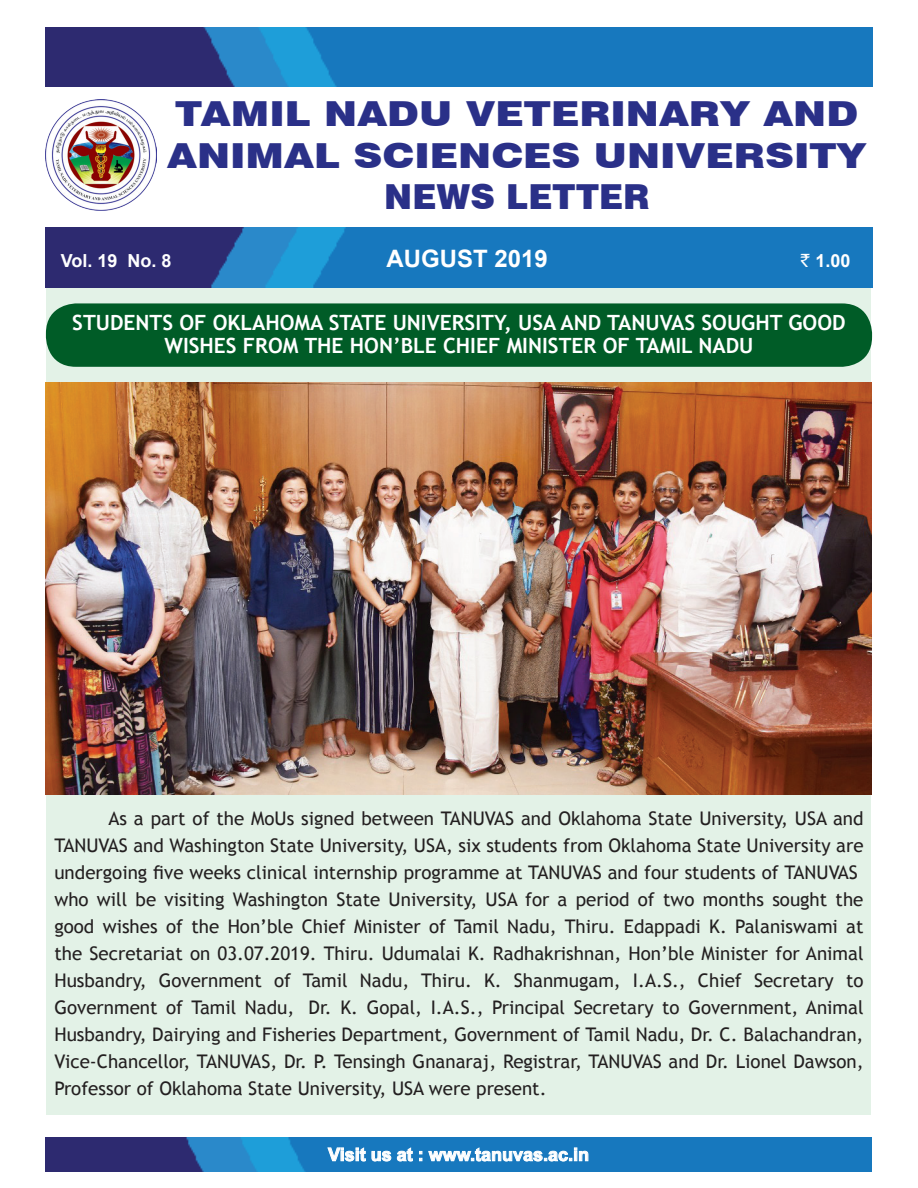
<style>
.page{position:relative;width:918px;height:1188px;background:#fff}
.page>*{position:absolute;margin:0;border:0;box-sizing:border-box;transform-origin:0 0}
.t1{font:900 34.5px "Swiss 721 BT";color:#2a3088;scale:1.18 1}
.t2{font:900 34.5px "Swiss 721 BT";color:#2a3088}
.t3{font:700 24px "Arial";color:#fff}
.t4{font:700 21px/23.1px "Trebuchet MS";color:#fff;text-align:center}
.t5{font:18.75px/27px "Trebuchet MS";color:#231f20}
.t6{font:700 18px "Arial";color:#fff}
.s1{font-family:"Rupee Foradian";font-weight:400}
</style>
<div class="page">
<div style="left:46px;top:286px;width:825px;height:829px;background:#e3f2e7"></div>
<img style="left:46px;top:100px;width:110px;height:111px">
<img style="left:46px;top:27px;width:826px;height:60px">
<img style="left:46px;top:228px;width:826px;height:59px">
<div style="left:373px;top:227px;width:283px;height:10px;background:#1778be"></div>
<img style="left:45px;top:1137px;width:827px;height:34px">
<svg style="left:327px;top:1147px;width:86px;height:15px"></svg>
<svg style="left:420px;top:1151px;width:2px;height:10px"></svg>
<svg style="left:428px;top:1147px;width:161px;height:15px;background:#60a2d2"></svg>
<div style="left:46px;top:303px;width:826px;height:64px;background:#005c27;border-radius:30px"></div>
<img style="left:46px;top:383px;width:826px;height:411px">
<h1 class="t1" style="left:175px;top:93px;width:580px">TAMIL NADU VETERINARY AND</h1>
<h1 class="t1" style="left:167px;top:134px;width:594px">ANIMAL SCIENCES UNIVERSITY</h1>
<h1 class="t2" style="left:384px;top:176px;width:169px">NEWS LETTER</h1>
<p class="t6" style="left:61px;top:249px;width:112px">Vol. 19 No. 8</p>
<p class="t3" style="left:386px;top:243px;width:163px">August 2019</p>
<p class="t6" style="left:801px;top:249px;width:51px"><span class="s1">`</span> 1.00</p>
<p class="t4" style="left:72px;top:311px;width:775px">STUDENTS OF OKLAHOMA STATE UNIVERSITY, USA AND TANUVAS SOUGHT GOOD<br>WISHES FROM THE HON’BLE CHIEF MINISTER OF TAMIL NADU</p>
<p class="t5" style="left:54px;top:805px;width:811px;text-indent:54px">As a part of the MoUs signed between TANUVAS and Oklahoma State University, USA and TANUVAS and Washington State University, USA, six students from Oklahoma State University are undergoing five weeks clinical internship programme at TANUVAS and four students of TANUVAS who will be visiting Washington State University, USA for a period of two months sought the good wishes of the Hon’ble Chief Minister of Tamil Nadu, Thiru. Edappadi K. Palaniswami at the Secretariat on 03.07.2019. Thiru. Udumalai K. Radhakrishnan, Hon’ble Minister for Animal Husbandry, Government of Tamil Nadu, Thiru. K. Shanmugam, I.A.S., Chief Secretary to Government of Tamil Nadu, Dr. K. Gopal, I.A.S., Principal Secretary to Government, Animal Husbandry, Dairying and Fisheries Department, Government of Tamil Nadu, Dr. C. Balachandran, Vice-Chancellor, TANUVAS, Dr. P. Tensingh Gnanaraj, Registrar, TANUVAS and Dr. Lionel Dawson, Professor of Oklahoma State University, USA were present.</p>
<p class="t6" style="left:328px;top:1143px;width:263px">Visit us at : www.tanuvas.ac.in</p>
</div>
